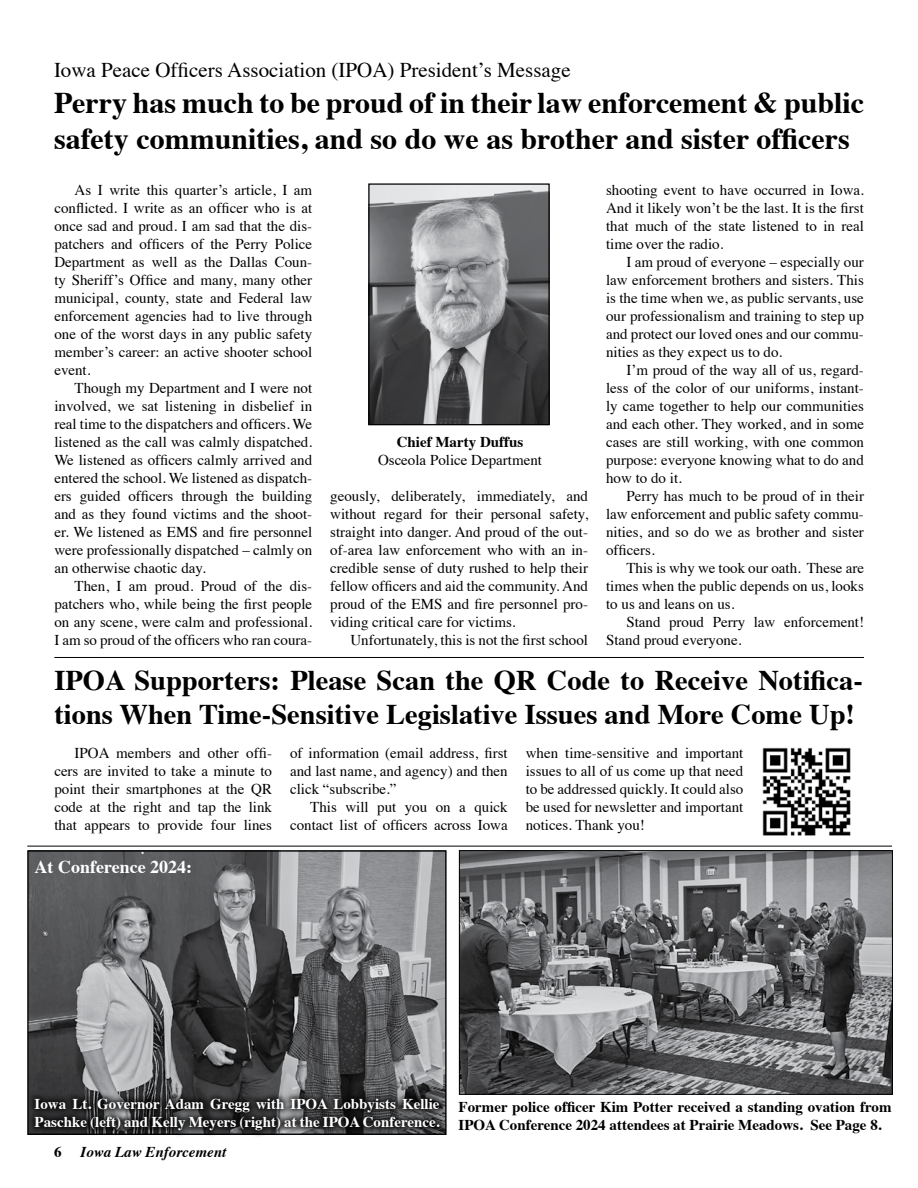
<style>
.page{position:relative;width:918px;height:1188px;background:#fff}
.page>*{position:absolute;margin:0;border:0;box-sizing:border-box;transform-origin:0 0}
.t1{font:700 30px/36px "Times";color:#000}
.t2{font:700 28.5px/34.2px "Times";color:#000}
.t3{font:21px "Times";color:#000}
.t4{font:700 18px "Times";color:#fff}
.t5{font:15px/18px "Times";color:#000;text-align:justify}
.t6{font:700 15px/18px "Times";color:#000}
.t7{font:700 15px/18px "Times";color:#fff}
.t8{font:italic 700 15px "Times";color:#000}
</style>
<div class="page">
<img style="left:29px;top:852px;width:416px;height:240px">
<hr style="left:54px;top:657px;width:810px;height:1px;background:#000">
<img style="left:370px;top:185px;width:178px;height:238px">
<div style="left:368px;top:183px;width:182px;height:242px;border:1px solid #000"></div>
<div style="left:27px;top:1092px;width:420px;height:46px;background:#000;opacity:.75"></div>
<img style="left:461px;top:852px;width:430px;height:241px">
<div style="left:459px;top:850px;width:434px;height:245px;border:1px solid #000"></div>
<img style="left:750px;top:747px;width:114px;height:99px">
<hr style="left:27px;top:846px;width:865px;height:1px;background:#000">
<h3 class="t3" style="left:54px;top:50px;width:518px">Iowa Peace Officers Association (IPOA) President’s Message</h3>
<h1 class="t1" style="left:54px;top:81px;width:812px">Perry has much to be proud of in their law enforcement &amp; public safety communities, and so do we as brother and sister officers</h1>
<p class="t5" style="left:54px;top:179px;width:259px;text-indent:20px">As I write this quarter’s article, I am conflicted. I write as an officer who is at once sad and proud. I am sad that the dis&shy;patchers and officers of the Perry Police Department as well as the Dallas Coun&shy;ty Sheriff’s Office and many, many other municipal, county, state and Federal law enforcement agencies had to live through one of the worst days in any public safety member’s career: an active shooter school event.</p>
<p class="t5" style="left:54px;top:377px;width:259px;text-indent:20px">Though my Department and I were not involved, we sat listening in disbelief in real time to the dispatchers and officers. We listened as the call was calmly dispatched.<br>We listened as officers calmly arrived and entered the school. We listened as dispatch&shy;ers guided officers through the building and as they found victims and the shoot&shy;er. We listened as EMS and fire personnel were professionally dispatched – calmly on an otherwise chaotic day.</p>
<p class="t5" style="left:54px;top:575px;width:259px;text-indent:20px">Then, I am proud. Proud of the dis&shy;patchers who, while being the first people on any scene, were calm and professional.<br>I am so proud of the officers who ran coura-</p>
<p class="t6" style="left:397px;top:431px;width:128px">Chief Marty Duffus</p>
<p class="t5" style="left:378px;top:450px;width:166px">Osceola Police Department</p>
<p class="t5" style="left:330px;top:486px;width:259px">geously, deliberately, immediately, and without regard for their personal safety, straight into danger. And proud of the out&shy;of-area law enforcement who with an in&shy;credible sense of duty rushed to help their fellow officers and aid the community. And proud of the EMS and fire personnel pro&shy;viding critical care for victims.</p>
<p class="t5" style="left:350px;top:630px;width:239px">Unfortunately, this is not the first school</p>
<p class="t5" style="left:606px;top:179px;width:259px">shooting event to have occurred in Iowa.<br>And it likely won’t be the last. It is the first that much of the state listened to in real time over the radio.</p>
<p class="t5" style="left:606px;top:251px;width:259px;text-indent:20px">I am proud of everyone – especially our law enforcement brothers and sisters. This is the time when we, as public servants, use our professionalism and training to step up and protect our loved ones and our commu&shy;nities as they expect us to do.</p>
<p class="t5" style="left:606px;top:359px;width:259px;text-indent:20px">I’m proud of the way all of us, regard&shy;less of the color of our uniforms, instant&shy;ly came together to help our communities and each other. They worked, and in some cases are still working, with one common purpose: everyone knowing what to do and how to do it.</p>
<p class="t5" style="left:606px;top:485px;width:259px;text-indent:20px">Perry has much to be proud of in their law enforcement and public safety commu&shy;nities, and so do we as brother and sister officers.</p>
<p class="t5" style="left:606px;top:557px;width:259px;text-indent:20px">This is why we took our oath. These are times when the public depends on us, looks to us and leans on us.</p>
<p class="t5" style="left:606px;top:611px;width:259px;text-indent:20px">Stand proud Perry law enforcement!<br>Stand proud everyone.</p>
<h2 class="t2" style="left:54px;top:660px;width:810px">IPOA Supporters: Please Scan the QR Code to Receive Notifica&shy;tions When Time-Sensitive Legislative Issues and More Come Up!</h2>
<p class="t5" style="left:54px;top:743px;width:219px;text-indent:20px">IPOA members and other offi&shy;cers are invited to take a minute to point their smartphones at the QR code at the right and tap the link that appears to provide four lines</p>
<p class="t5" style="left:290px;top:743px;width:219px">of information (email address, first and last name, and agency) and then click “subscribe.”</p>
<p class="t5" style="left:290px;top:797px;width:219px;text-align:right">This will put you on a quick contact list of officers across Iowa</p>
<p class="t4" style="left:35px;top:850px;width:159px">At Conference 2024:</p>
<p class="t5" style="left:526px;top:743px;width:219px">when time-sensitive and important issues to all of us come up that need to be addressed quickly. It could also be used for newsletter and important notices. Thank you!</p>
<p class="t7" style="left:35px;top:1093px;width:407px">Iowa Lt. Governor Adam Gregg with IPOA Lobbyists Kellie<br>Paschke (left) and Kelly Meyers (right) at the IPOA Conference.</p>
<p class="t6" style="left:459px;top:1097px;width:434px">Former police officer Kim Potter received a standing ovation from<br>IPOA Conference 2024 attendees at Prairie Meadows. See Page 8.</p>
<p class="t6" style="left:54px;top:1142px;width:9px">6</p>
<p class="t8" style="left:81px;top:1138px;width:147px">Iowa Law Enforcement</p>
</div>
